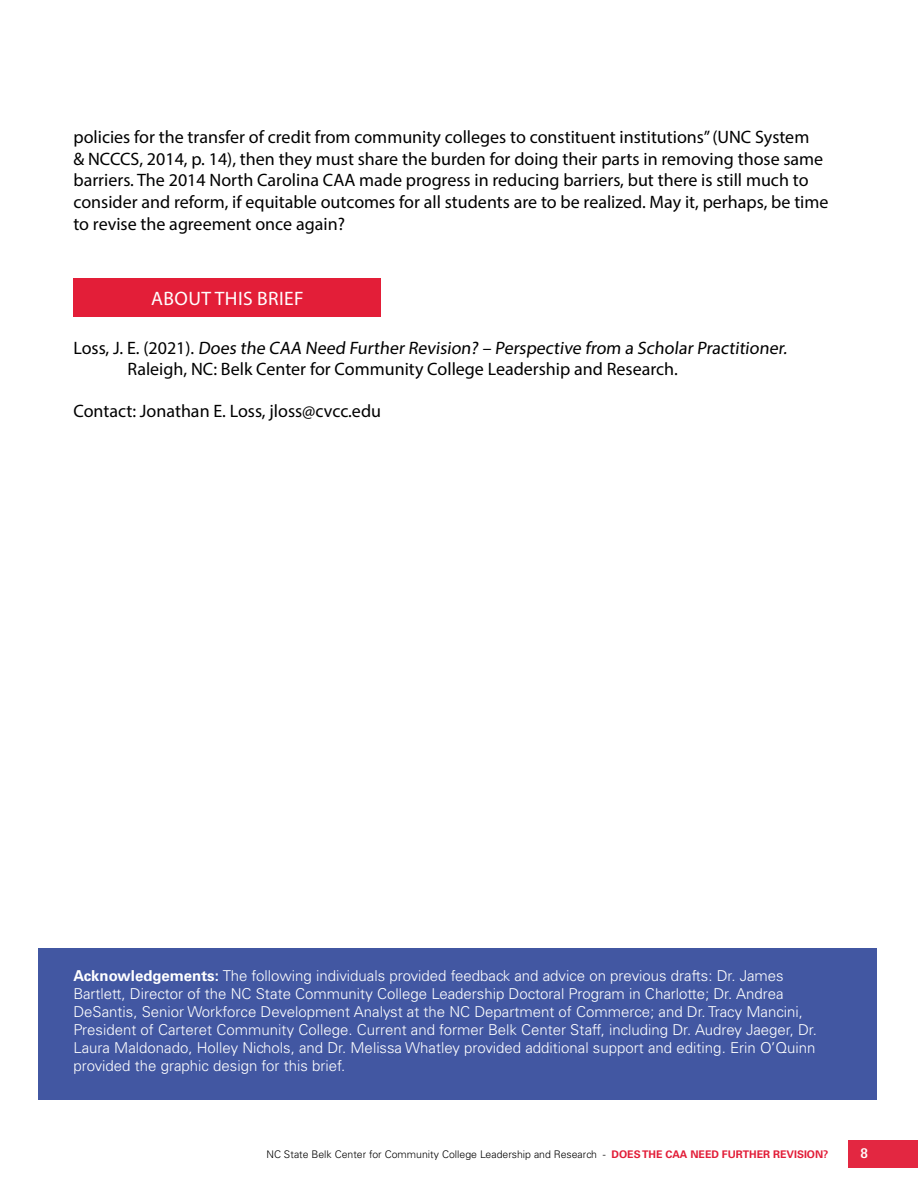
<style>
.page{position:relative;width:918px;height:1188px;background:#fff}
.page>*{position:absolute;margin:0;border:0;box-sizing:border-box;transform-origin:0 0}
.t1{font:19.5px "Myriad Pro";letter-spacing:.02em;color:#fff}
.t2{font:18px/21.6px "Myriad Pro";color:#000}
.t3{font:300 15px/18px "Univers LT Std";color:#fff}
.t4{font:700 13.5px "Glypha LT Std";color:#fff}
.t5{font:300 10.5px "Univers LT Std";color:#000}
.s1{font-weight:700}
.s2{font-weight:700;color:#e21d38}
</style>
<div class="page">
<div style="left:849px;top:1141px;width:69px;height:27px;background:#e32741"></div>
<div style="left:38px;top:948px;width:839px;height:151px;background:#4257a2"></div>
<div style="left:73px;top:279px;width:308px;height:38px;background:#e31e38"></div>
<p class="t2" style="left:73px;top:126px;width:757px">policies for the transfer of credit from community colleges to constituent institutions” (UNC System<br>&amp; NCCCS, 2014, p. 14), then they must share the burden for doing their parts in removing those same barriers. The 2014 North Carolina CAA made progress in reducing barriers, but there is still much to consider and reform, if equitable outcomes for all students are to be realized. May it, perhaps, be time to revise the agreement once again?</p>
<p class="t1" style="left:151px;top:287px;width:154px">ABOUT THIS BRIEF</p>
<p class="t2" style="left:127px;top:337px;width:663px;line-height:21px;text-indent:-54px">Loss, J. E. (2021). Does the CAA Need Further Revision? – Perspective from a Scholar Practitioner.<br>Raleigh, NC: Belk Center for Community College Leadership and Research.</p>
<p class="t2" style="left:73px;top:400px;width:309px">Contact: Jonathan E. Loss, jloss@cvcc.edu</p>
<p class="t3" style="left:73px;top:966px;width:745px"><span class="s1">Acknowledgements:</span> The following individuals provided feedback and advice on previous drafts: Dr. James Bartlett, Director of the NC State Community College Leadership Doctoral Program in Charlotte; Dr. Andrea DeSantis, Senior Workforce Development Analyst at the NC Department of Commerce; and Dr. Tracy Mancini, President of Carteret Community College. Current and former Belk Center Staff, including Dr. Audrey Jaeger, Dr.<br>Laura Maldonado, Holley Nichols, and Dr. Melissa Whatley provided additional support and editing. Erin O’Quinn provided the graphic design for this brief.</p>
<p class="t5" style="left:266px;top:1148px;width:564px">NC State Belk Center for Community College Leadership and Research - <span class="s2">DOES THE CAA NEED FURTHER REVISION?</span></p>
<p class="t4" style="left:861px;top:1145px;width:9px">8</p>
</div>
